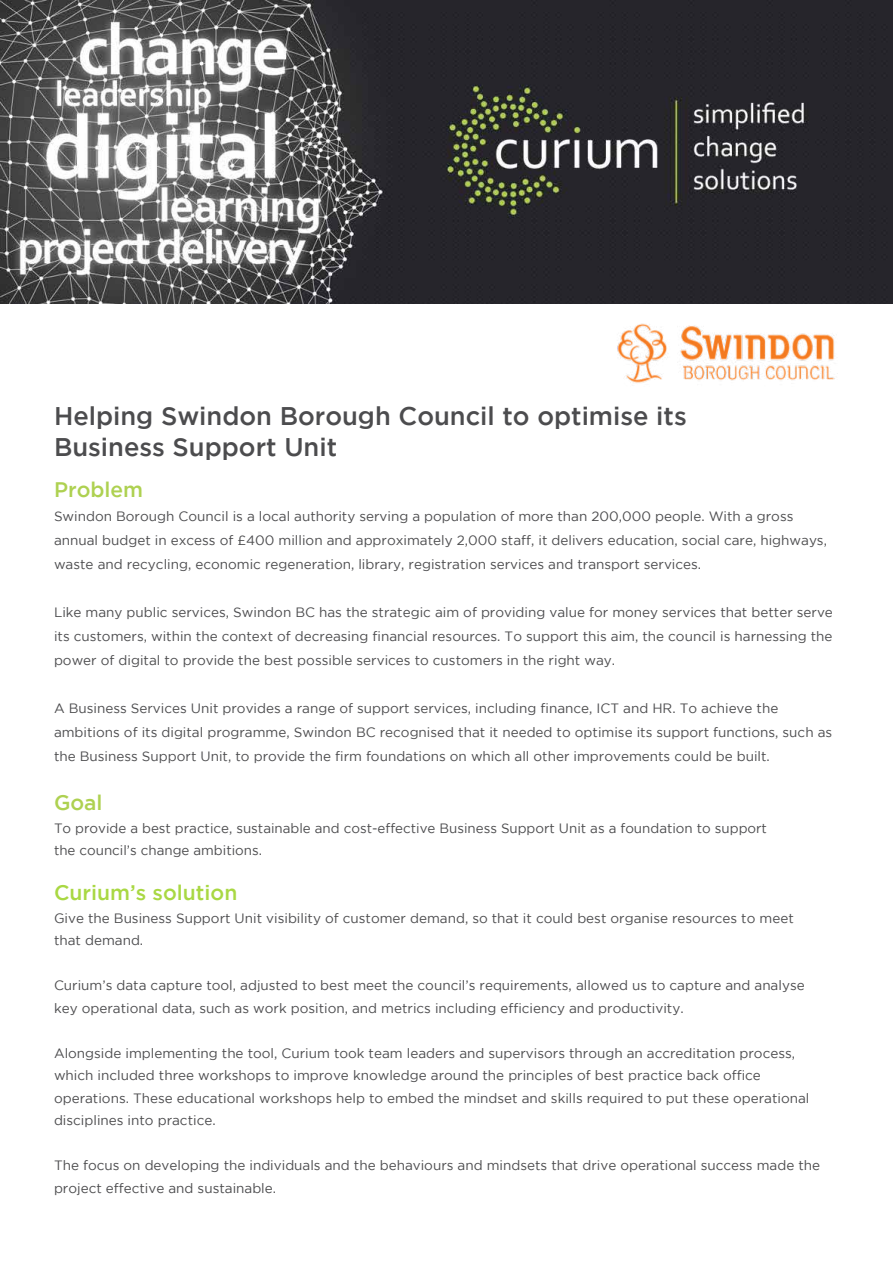
<style>
.page{position:relative;width:893px;height:1263px;background:#fff}
.page>*{position:absolute;margin:0;border:0;box-sizing:border-box;transform-origin:0 0}
.t1{font:500 25.5px/30.6px "Gotham";color:#4c4c4e}
.t2{font:500 21px "Gotham";color:#a9d843}
.t3{font:500 21px "Gotham";color:#aed151}
.t4{font:13.5px/22.5px "Gotham";color:#4c4c4e}
</style>
<div class="page">
<img style="left:0;top:0;width:893px;height:303px">
<img style="left:617px;top:324px;width:218px;height:59px">
<h1 class="t1" style="left:54px;top:400px;width:634px">Helping Swindon Borough Council to optimise its<br>Business Support Unit</h1>
<h2 class="t3" style="left:54px;top:477px;width:91px">Problem</h2>
<p class="t4" style="left:54px;top:504px;width:774px;line-height:24px">Swindon Borough Council is a local authority serving a population of more than 200,000 people. With a gross annual budget in excess of £400 million and approximately 2,000 staff, it delivers education, social care, highways, waste and recycling, economic regeneration, library, registration services and transport services.</p>
<p class="t4" style="left:54px;top:600px;width:780px;line-height:24px;text-align:justify">Like many public services, Swindon BC has the strategic aim of providing value for money services that better serve its customers, within the context of decreasing financial resources. To support this aim, the council is harnessing the power of digital to provide the best possible services to customers in the right way.</p>
<p class="t4" style="left:54px;top:696px;width:780px;line-height:24px">A Business Services Unit provides a range of support services, including finance, ICT and HR. To achieve the ambitions of its digital programme, Swindon BC recognised that it needed to optimise its support functions, such as the Business Support Unit, to provide the firm foundations on which all other improvements could be built.</p>
<h2 class="t3" style="left:54px;top:791px;width:50px">Goal</h2>
<p class="t4" style="left:54px;top:817px;width:714px">To provide a best practice, sustainable and cost-effective Business Support Unit as a foundation to support the council’s change ambitions.</p>
<h2 class="t2" style="left:54px;top:881px;width:185px">Curium’s solution</h2>
<p class="t4" style="left:54px;top:907px;width:741px">Give the Business Support Unit visibility of customer demand, so that it could best organise resources to meet that demand.</p>
<p class="t4" style="left:54px;top:974px;width:752px">Curium’s data capture tool, adjusted to best meet the council’s requirements, allowed us to capture and analyse key operational data, such as work position, and metrics including efficiency and productivity.</p>
<p class="t4" style="left:54px;top:1042px;width:757px">Alongside implementing the tool, Curium took team leaders and supervisors through an accreditation process, which included three workshops to improve knowledge around the principles of best practice back office operations. These educational workshops help to embed the mindset and skills required to put these operational disciplines into practice.</p>
<p class="t4" style="left:54px;top:1154px;width:768px">The focus on developing the individuals and the behaviours and mindsets that drive operational success made the project effective and sustainable.</p>
</div>
